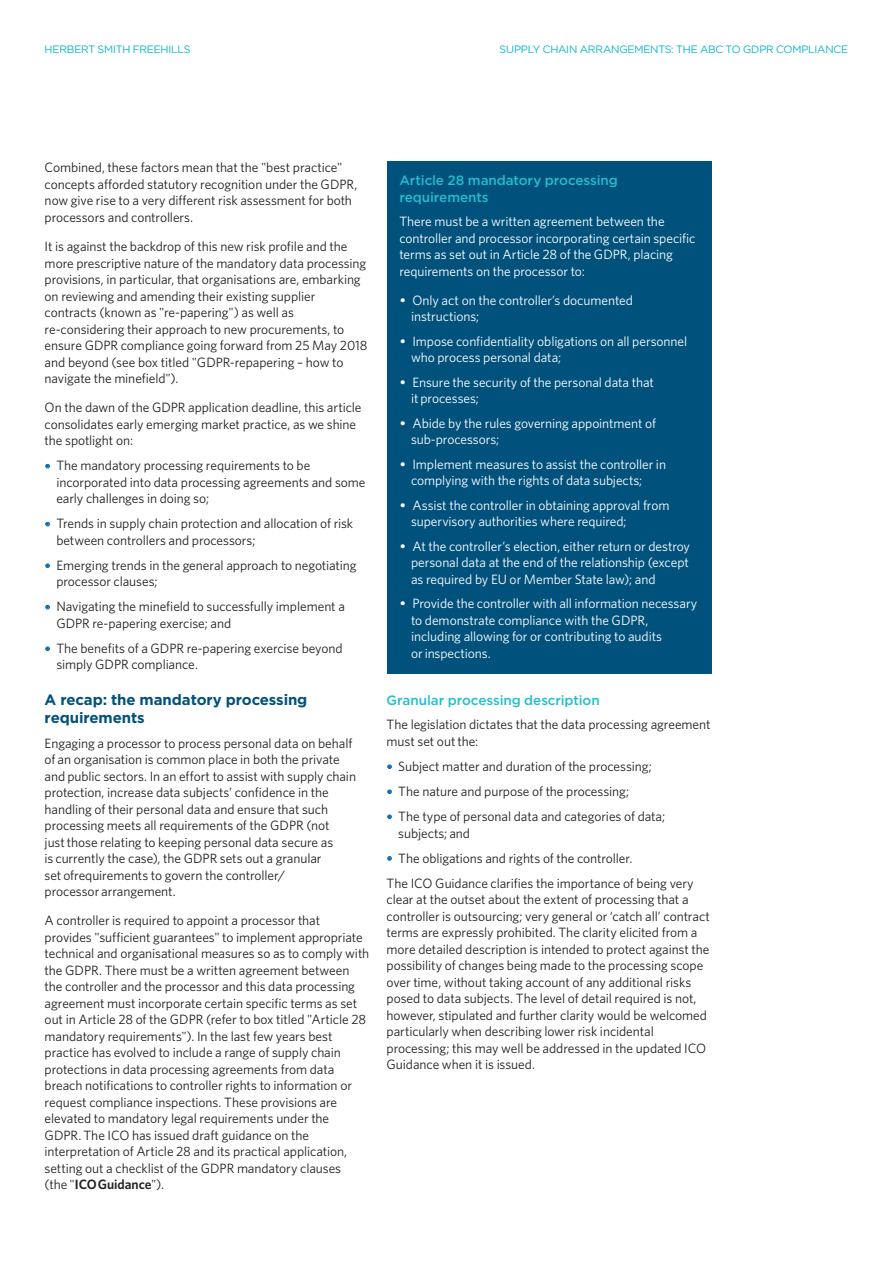
<style>
.page{position:relative;width:893px;height:1263px;background:#fff}
.page>*{position:absolute;margin:0;border:0;box-sizing:border-box;transform-origin:0 0}
.Body_Header_1{font:700 15px/18px "Gotham";letter-spacing:-.01em;color:#00517c}
.Body_Text{font:13.5px/16.5px "Whitney";letter-spacing:-.005em;color:#231f20}
.Body_Text-2{font:13.5px/16.5px "Whitney";letter-spacing:-.005em;color:#fff}
.Body_Header_2{font:500 13.5px/16.5px "Gotham";letter-spacing:-.01em;color:#21bece}
.Header_Right{font:300 10.5px "Gotham";letter-spacing:-.015em;color:#21bece}
.Header_Left{font:300 10.5px "Gotham";letter-spacing:-.015em;color:#21bece}
.s1{font-family:"Gotham";font-weight:700;font-size:12.15px;color:#0c6eb8}
.s2{font-weight:600}
.s3{font-family:"Gotham";font-weight:700}
</style>
<div class="page">
<svg style="left:45px;top:464px;width:5px;height:4px"></svg>
<svg style="left:45px;top:522px;width:5px;height:4px"></svg>
<svg style="left:45px;top:563px;width:5px;height:5px"></svg>
<svg style="left:45px;top:605px;width:5px;height:4px"></svg>
<svg style="left:45px;top:646px;width:5px;height:5px"></svg>
<svg style="left:387px;top:764px;width:5px;height:5px"></svg>
<svg style="left:387px;top:789px;width:5px;height:5px"></svg>
<svg style="left:387px;top:814px;width:5px;height:5px"></svg>
<svg style="left:387px;top:856px;width:5px;height:4px"></svg>
<div style="left:387px;top:162px;width:324px;height:512px;background:#00517c"></div>
<p class="Header_Left" style="left:45px;top:43px;width:147px">HERBERT SMITH FREEHILLS</p>
<p class="Header_Right" style="left:499px;top:43px;width:350px">SUPPLY CHAIN ARRANGEMENTS: THE ABC TO GDPR COMPLIANCE</p>
<p class="Body_Text" style="left:45px;top:159px;width:314px">Combined, these factors mean that the "best practice" concepts afforded statutory recognition under the GDPR, now give rise to a very different risk assessment for both processors and controllers.</p>
<p class="Body_Text" style="left:45px;top:238px;width:325px">It is against the backdrop of this new risk profile and the more prescriptive nature of the mandatory data processing provisions, in particular, that organisations are, embarking on reviewing and amending their existing supplier contracts (known as "re-papering") as well as re-considering their approach to new procurements, to ensure GDPR compliance going forward from 25 May 2018 and beyond (see box titled "GDPR-repapering – how to navigate the minefield").</p>
<p class="Body_Text" style="left:45px;top:399px;width:318px">On the dawn of the GDPR application deadline, this article consolidates early emerging market practice, as we shine the spotlight on:</p>
<p class="Body_Text" style="left:56px;top:457px;width:311px;text-indent:-12px"><span class="s1">•</span> The mandatory processing requirements to be incorporated into data processing agreements and some early challenges in doing so;</p>
<p class="Body_Text" style="left:56px;top:515px;width:298px;text-indent:-12px"><span class="s1">•</span> Trends in supply chain protection and allocation of risk between controllers and processors;</p>
<p class="Body_Text" style="left:56px;top:557px;width:302px;text-indent:-12px"><span class="s1">•</span> Emerging trends in the general approach to negotiating processor clauses;</p>
<p class="Body_Text" style="left:56px;top:598px;width:290px;text-indent:-12px"><span class="s1">•</span> Navigating the minefield to successfully implement a<br>GDPR re-papering exercise; and</p>
<p class="Body_Text" style="left:56px;top:640px;width:288px;text-indent:-12px"><span class="s1">•</span> The benefits of a GDPR re-papering exercise beyond simply GDPR compliance.</p>
<p class="Body_Header_1" style="left:45px;top:690px;width:264px">A recap: the mandatory processing requirements</p>
<p class="Body_Text" style="left:45px;top:734px;width:313px">Engaging a processor to process personal data on behalf of an organisation is common place in both the private and public sectors. In an effort to assist with supply chain protection, increase data subjects’ confidence in the handling of their personal data and ensure that such processing meets all requirements of the GDPR (not<br>just those relating to keeping personal data secure as<br>is currently the case), the GDPR sets out a granular<br>set ofrequirements to govern the controller/<br>processor arrangement.</p>
<p class="Body_Text" style="left:45px;top:912px;width:326px">A controller is required to appoint a processor that provides "sufficient guarantees" to implement appropriate technical and organisational measures so as to comply with the GDPR. There must be a written agreement between the controller and the processor and this data processing agreement must incorporate certain specific terms as set out in Article 28 of the GDPR (refer to box titled "Article 28 mandatory requirements"). In the last few years best practice has evolved to include a range of supply chain protections in data processing agreements from data breach notifications to controller rights to information or request compliance inspections. These provisions are elevated to mandatory legal requirements under the GDPR. The ICO has issued draft guidance on the interpretation of Article 28 and its practical application, setting out a checklist of the GDPR mandatory clauses<br>(the "<span class="s2">ICO Guidance</span>").</p>
<p class="Body_Header_2" style="left:399px;top:172px;width:220px">Article 28 mandatory processing requirements</p>
<p class="Body_Text-2" style="left:399px;top:213px;width:298px">There must be a written agreement between the controller and processor incorporating certain specific terms as set out in Article 28 of the GDPR, placing requirements on the processor to:</p>
<p class="Body_Text-2" style="left:411px;top:292px;width:223px;text-indent:-12px"><span class="s3">•</span> Only act on the controller’s documented instructions;</p>
<p class="Body_Text-2" style="left:411px;top:333px;width:278px;text-indent:-12px"><span class="s3">•</span> Impose confidentiality obligations on all personnel who process personal data;</p>
<p class="Body_Text-2" style="left:411px;top:374px;width:244px;text-indent:-12px"><span class="s3">•</span> Ensure the security of the personal data that it processes;</p>
<p class="Body_Text-2" style="left:411px;top:414px;width:247px;text-indent:-12px"><span class="s3">•</span> Abide by the rules governing appointment of sub-processors;</p>
<p class="Body_Text-2" style="left:411px;top:455px;width:256px;text-indent:-12px"><span class="s3">•</span> Implement measures to assist the controller in complying with the rights of data subjects;</p>
<p class="Body_Text-2" style="left:411px;top:496px;width:260px;text-indent:-12px"><span class="s3">•</span> Assist the controller in obtaining approval from supervisory authorities where required;</p>
<p class="Body_Text-2" style="left:411px;top:537px;width:280px;text-align:justify;text-indent:-12px"><span class="s3">•</span> At the controller’s election, either return or destroy personal data at the end of the relationship (except as required by EU or Member State law); and</p>
<p class="Body_Text-2" style="left:411px;top:595px;width:288px;text-indent:-12px"><span class="s3">•</span> Provide the controller with all information necessary to demonstrate compliance with the GDPR, including allowing for or contributing to audits<br>or inspections.</p>
<p class="Body_Header_2" style="left:387px;top:692px;width:215px">Granular processing description</p>
<p class="Body_Text" style="left:387px;top:716px;width:326px">The legislation dictates that the data processing agreement must set out the:</p>
<p class="Body_Text" style="left:387px;top:758px;width:267px"><span class="s1">•</span> Subject matter and duration of the processing;</p>
<p class="Body_Text" style="left:387px;top:783px;width:244px"><span class="s1">•</span> The nature and purpose of the processing;</p>
<p class="Body_Text" style="left:398px;top:808px;width:268px;text-indent:-12px"><span class="s1">•</span> The type of personal data and categories of data; subjects; and</p>
<p class="Body_Text" style="left:387px;top:849px;width:247px"><span class="s1">•</span> The obligations and rights of the controller.</p>
<p class="Body_Text" style="left:387px;top:874px;width:325px">The ICO Guidance clarifies the importance of being very clear at the outset about the extent of processing that a controller is outsourcing; very general or ‘catch all’ contract terms are expressly prohibited. The clarity elicited from a more detailed description is intended to protect against the possibility of changes being made to the processing scope over time, without taking account of any additional risks posed to data subjects. The level of detail required is not, however, stipulated and further clarity would be welcomed particularly when describing lower risk incidental processing; this may well be addressed in the updated ICO Guidance when it is issued.</p>
</div>
